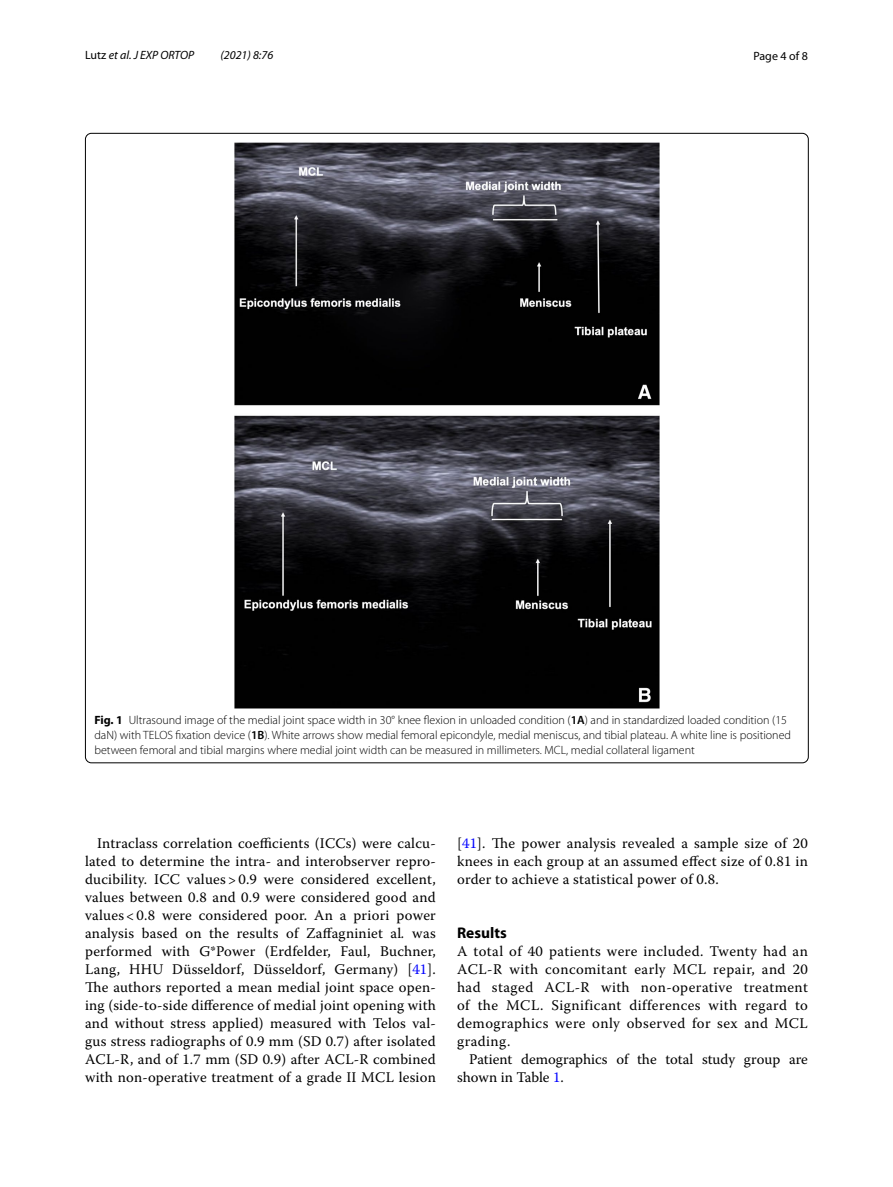
<style>
.page{position:relative;width:893px;height:1187px;background:#fff}
.page>*{position:absolute;margin:0;border:0;box-sizing:border-box;transform-origin:0 0}
.t1{font:700 15.45px "Myriad Pro";color:#000}
.t2{font:14.7px/18px "Warnock Pro";letter-spacing:.015em;color:#000;text-align:justify}
.t3{font:300 12px/15px "Myriad Pro";color:#000}
.t4{font:italic 12px "Myriad Pro";color:#000}
.t5{font:12px "Myriad Pro";color:#000}
.s1{font-style:normal}
.s2{font-weight:700}
.s3{font-weight:600}
.s4{font-style:italic}
.s5{color:#00f}
</style>
<div class="page">
<img style="left:234px;top:142px;width:425px;height:566px">
<p class="t4" style="left:85px;top:48px;width:111px"><span class="s1">Lutz</span> et al. J EXP ORTOP</p>
<p class="t4" style="left:220px;top:48px;width:54px">(2021) 8:76</p>
<p class="t5" style="left:753px;top:48px;width:56px">Page 4 of 8</p>
<p class="t3" style="left:94px;top:712px;width:698px"><span class="s2">Fig. 1</span> Ultrasound image of the medial joint space width in 30° knee flexion in unloaded condition (<span class="s3">1A</span>) and in standardized loaded condition (15 daN) with TELOS fixation device (<span class="s3">1B</span>). White arrows show medial femoral epicondyle, medial meniscus, and tibial plateau. A white line is positioned between femoral and tibial margins where medial joint width can be measured in millimeters. MCL, medial collateral ligament</p>
<p class="t2" style="left:85px;top:833px;width:352px;text-indent:12px">Intraclass correlation coefficients (ICCs) were calcu&shy;lated to determine the intra- and interobserver repro&shy;ducibility. ICC values &gt; 0.9 were considered excellent, values between 0.8 and 0.9 were considered good and values &lt; 0.8 were considered poor. An a priori power analysis based on the results of Zaffagniniet al<span class="s4">.</span> was performed with G*Power (Erdfelder, Faul, Buchner, Lang, HHU Düsseldorf, Düsseldorf, Germany) [<span class="s5">41</span>].<br>The authors reported a mean medial joint space open&shy;ing (side-to-side difference of medial joint opening with and without stress applied) measured with Telos val&shy;gus stress radiographs of 0.9 mm (SD 0.7) after isolated ACL-R, and of 1.7 mm (SD 0.9) after ACL-R combined with non-operative treatment of a grade II MCL lesion</p>
<p class="t2" style="left:457px;top:833px;width:352px">[<span class="s5">41</span>]. The power analysis revealed a sample size of 20 knees in each group at an assumed effect size of 0.81 in order to achieve a statistical power of 0.8.</p>
<p class="t1" style="left:457px;top:923px;width:51px">Results</p>
<p class="t2" style="left:457px;top:942px;width:352px">A total of 40 patients were included. Twenty had an ACL-R with concomitant early MCL repair, and 20 had staged ACL-R with non-operative treatment of the MCL. Significant differences with regard to demographics were only observed for sex and MCL grading.</p>
<p class="t2" style="left:457px;top:1050px;width:352px;text-indent:12px">Patient demographics of the total study group are shown in Table <span class="s5">1</span>.</p>
</div>
